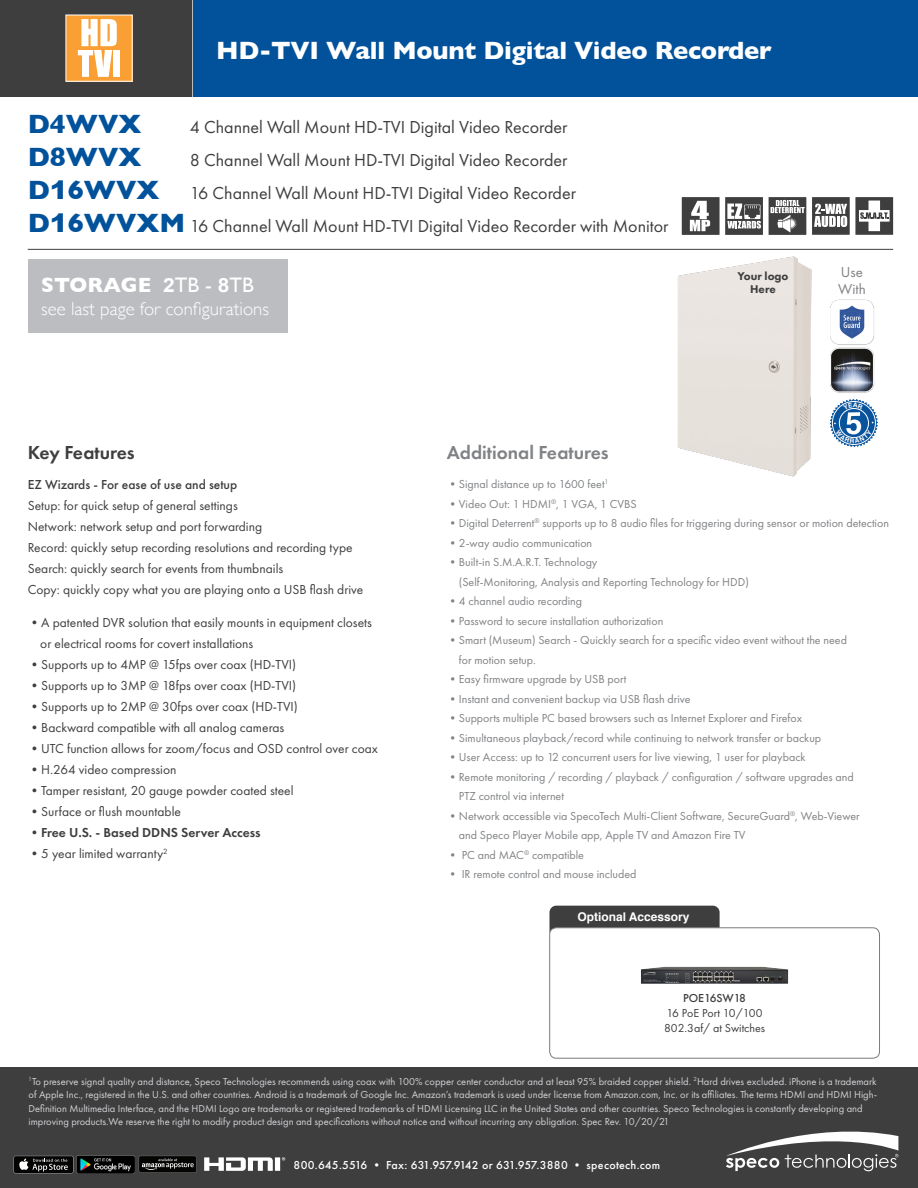
<style>
.page{position:relative;width:918px;height:1188px;background:#fff}
.page>*{position:absolute;margin:0;border:0;box-sizing:border-box;transform-origin:0 0}
.PRODUCT_NAME{font:700 27px "Gill Sans";color:#01529b}
.PRODUCT_TITLE{font:700 25.5px "Gill Sans";letter-spacing:-.01em;color:#fff}
.PRODUCT_NAME-2{font:700 21px "Gill Sans";letter-spacing:.01em;color:#fff}
.DESCRIPTIONS{font:600 19.5px "Futura PT";color:#808285}
.DESCRIPTIONS-2{font:600 19.5px "Futura PT";color:#3e3e3f}
.PRODUCT_NAME-3{font:300 18.75px "Gill Sans";color:#fff}
.PRODUCT_NAME-4{font:18px "Futura PT";color:#3e3e3f}
.DESCRIPTIONS-3{font:15px "Futura PT";color:#808285}
.DESCRIPTIONS-4{font:13.5px "Futura PT";color:#3e3e3f}
.features_body{font:13.5px "Futura PT";color:#3e3e3f}
.DESCRIPTIONS-5{font:600 13.5px "Futura PT";color:#3e3e3f}
.DESCRIPTIONS-6{font:500 13.5px "Futura PT";color:#3e3e3f}
.features_body-2{font:12px/19.5px "Futura PT";color:#808285}
.t1{font:500 12px "Futura PT";letter-spacing:.025em;color:#fff}
._7pt__bullets{font:12px/15px "Futura PT";color:#3e3e3f}
.t2{font:700 12px "Helvetica";color:#fff}
._7pt__bullets-2{font:500 12px "Futura PT";color:#3e3e3f}
.DESCRIPTIONS-7{font:800 11.7px "Futura PT";color:#3e3e3f}
.t3{font:10.5px/13.5px "Futura PT";color:#d2d3d5}
.s1{font-family:"Gill Sans";font-weight:700;font-size:27px;color:#01529b}
.s2{font-family:"Arial";font-weight:900;font-size:25.35px;color:#01529b}
.s3{font-family:"Arial";font-size:19.5px}
.s4{font-weight:400}
</style>
<div class="page">
<div style="left:0;top:1067px;width:918px;height:121px;background:#3e3e3f"></div>
<svg style="left:726px;top:1132px;width:172px;height:39px"></svg>
<div style="left:14px;top:1156px;width:59px;height:18px;background:#6b6c6e;border-radius:2px"></div>
<div style="left:14px;top:1156px;width:59px;height:17px;background:#040503;border-radius:2px"></div>
<svg style="left:19px;top:1159px;width:49px;height:12px"></svg>
<img style="left:76px;top:1156px;width:58px;height:17px">
<svg style="left:139px;top:1156px;width:58px;height:17px"></svg>
<svg style="left:204px;top:1157px;width:81px;height:14px"></svg>
<hr style="left:191px;top:0;width:3px;height:96px;background:#bdbaba">
<div style="left:194px;top:0;width:724px;height:96px;background:#01529b"></div>
<div style="left:0;top:0;width:191px;height:96px;background:#3e3e3f"></div>
<div style="left:549px;top:906px;width:171px;height:32px;background:#3e3e3f;border-radius:7px"></div>
<div style="left:66px;top:15px;width:66px;height:66px;background:#f99f33"></div>
<div style="left:113px;top:50px;width:7px;height:27px;background:#fff"></div>
<svg style="left:78px;top:19px;width:39px;height:58px"></svg>
<div style="left:682px;top:197px;width:38px;height:38px;background:#3e3e3f"></div>
<svg style="left:690px;top:201px;width:20px;height:30px"></svg>
<div style="left:769px;top:197px;width:37px;height:38px;background:#3e3e3f"></div>
<svg style="left:771px;top:200px;width:34px;height:33px"></svg>
<div style="left:725px;top:197px;width:38px;height:38px;background:#3e3e3f"></div>
<svg style="left:727px;top:204px;width:34px;height:25px"></svg>
<div style="left:855px;top:197px;width:38px;height:38px;background:#3e3e3f"></div>
<div style="left:869px;top:201px;width:11px;height:30px;background:#fff"></div>
<div style="left:859px;top:210px;width:31px;height:12px;background:#fff"></div>
<svg style="left:860px;top:212px;width:28px;height:7px"></svg>
<div style="left:812px;top:197px;width:38px;height:38px;background:#3e3e3f"></div>
<svg style="left:814px;top:204px;width:33px;height:23px"></svg>
<hr style="left:28px;top:249px;width:865px;height:1px;background:#3e3e3f">
<div style="left:550px;top:928px;width:330px;height:130px;background:#fff;border-radius:7px"></div>
<div style="left:549px;top:928px;width:331px;height:130px;border:1px solid #7a7c7f;border-radius:7px"></div>
<img style="left:641px;top:967px;width:147px;height:17px">
<img style="left:677px;top:256px;width:135px;height:221px">
<div style="left:28px;top:259px;width:259px;height:73px;background:#bcbdc0"></div>
<img style="left:830px;top:299px;width:44px;height:44px">
<img style="left:830px;top:343px;width:44px;height:50px">
<svg style="left:829px;top:398px;width:49px;height:49px"></svg>
<p class="PRODUCT_TITLE" style="left:216px;top:30px;width:557px">HD-TVI Wall Mount Digital Video Recorder</p>
<p class="PRODUCT_NAME" style="left:28px;top:102px;width:115px">D4WVX</p>
<p class="PRODUCT_NAME-4" style="left:190px;top:116px;width:379px">4 Channel Wall Mount HD-TVI Digital Video Recorder</p>
<p class="PRODUCT_NAME" style="left:28px;top:135px;width:115px">D8WVX</p>
<p class="PRODUCT_NAME-4" style="left:190px;top:149px;width:379px">8 Channel Wall Mount HD-TVI Digital Video Recorder</p>
<p class="PRODUCT_NAME-4" style="left:28px;top:182px;width:550px"><span class="s1">D</span><span class="s2">1</span><span class="s1">6WVX</span> 16 Channel Wall Mount HD-TVI Digital Video Recorder</p>
<p class="PRODUCT_NAME-4" style="left:28px;top:215px;width:642px"><span class="s1">D</span><span class="s2">1</span><span class="s1">6WVXM</span> 16 Channel Wall Mount HD-TVI Digital Video Recorder with Monitor</p>
<p class="PRODUCT_NAME-2" style="left:41px;top:269px;width:214px">STORAGE <span class="s3">2</span><span class="s4">TB -</span> <span class="s3">8</span><span class="s4">TB</span></p>
<p class="PRODUCT_NAME-3" style="left:41px;top:294px;width:229px">see last page for configurations</p>
<p class="DESCRIPTIONS-2" style="left:28px;top:441px;width:109px">Key Features</p>
<p class="DESCRIPTIONS" style="left:447px;top:441px;width:163px">Additional Features</p>
<p class="DESCRIPTIONS-7" style="left:737px;top:269px;width:52px">Your logo</p>
<p class="DESCRIPTIONS-7" style="left:750px;top:281px;width:27px">Here</p>
<p class="DESCRIPTIONS-3" style="left:841px;top:263px;width:24px">Use</p>
<p class="DESCRIPTIONS-3" style="left:838px;top:280px;width:29px">With</p>
<p class="DESCRIPTIONS-6" style="left:28px;top:477px;width:211px">EZ Wizards - For ease of use and setup</p>
<p class="DESCRIPTIONS-4" style="left:28px;top:498px;width:212px">Setup: for quick setup of general settings</p>
<p class="DESCRIPTIONS-4" style="left:28px;top:519px;width:236px">Network: network setup and port forwarding</p>
<p class="DESCRIPTIONS-4" style="left:28px;top:540px;width:326px">Record: quickly setup recording resolutions and recording type</p>
<p class="DESCRIPTIONS-4" style="left:28px;top:561px;width:257px">Search: quickly search for events from thumbnails</p>
<p class="DESCRIPTIONS-4" style="left:28px;top:582px;width:337px">Copy: quickly copy what you are playing onto a USB flash drive</p>
<p class="DESCRIPTIONS-4" style="left:28px;top:615px;width:346px">•A patented DVR solution that easily mounts in equipment closets</p>
<p class="DESCRIPTIONS-4" style="left:40px;top:636px;width:214px">or electrical rooms for covert installations</p>
<p class="DESCRIPTIONS-4" style="left:28px;top:657px;width:270px">•Supports up to 4MP @ 15fps over coax (HD-TVI)</p>
<p class="DESCRIPTIONS-4" style="left:28px;top:678px;width:270px">•Supports up to 3MP @ 18fps over coax (HD-TVI)</p>
<p class="features_body" style="left:28px;top:699px;width:272px">•Supports up to 2MP @ 30fps over coax (HD-TVI)</p>
<p class="DESCRIPTIONS-4" style="left:28px;top:720px;width:258px">•Backward compatible with all analog cameras</p>
<p class="DESCRIPTIONS-4" style="left:28px;top:741px;width:352px">•UTC function allows for zoom/focus and OSD control over coax</p>
<p class="DESCRIPTIONS-4" style="left:28px;top:762px;width:150px">•H.264 video compression</p>
<p class="DESCRIPTIONS-4" style="left:28px;top:783px;width:267px">•Tamper resistant, 20 gauge powder coated steel</p>
<p class="DESCRIPTIONS-4" style="left:28px;top:804px;width:155px">•Surface or flush mountable</p>
<p class="DESCRIPTIONS-5" style="left:28px;top:824px;width:234px">•Free U.S. - Based DDNS Server Access</p>
<p class="DESCRIPTIONS-4" style="left:28px;top:846px;width:141px">•5 year limited warranty<sup>2</sup></p>
<p class="features_body-2" style="left:447px;top:474px;width:163px">•Signal distance up to 1600 feet<sup>1</sup></p>
<p class="features_body-2" style="left:447px;top:494px;width:191px">•Video Out: 1 HDMI<sup>®</sup>, 1 VGA, 1 CVBS</p>
<p class="features_body-2" style="left:447px;top:513px;width:444px">•Digital Deterrent<sup>®</sup> supports up to 8 audio files for triggering during sensor or motion detection</p>
<p class="features_body-2" style="left:447px;top:533px;width:147px">•2-way audio communication</p>
<p class="features_body-2" style="left:447px;top:552px;width:152px">•Built-in S.M.A.R.T. Technology</p>
<p class="features_body-2" style="left:459px;top:572px;width:292px">(Self-Monitoring, Analysis and Reporting Technology for HDD)</p>
<p class="features_body-2" style="left:447px;top:591px;width:137px">•4 channel audio recording</p>
<p class="features_body-2" style="left:447px;top:611px;width:218px">•Password to secure installation authorization</p>
<p class="features_body-2" style="left:459px;top:630px;width:390px;text-indent:-12px">•Smart (Museum) Search - Quickly search for a specific video event without the need for motion setup.</p>
<p class="features_body-2" style="left:447px;top:669px;width:181px">•Easy firmware upgrade by USB port</p>
<p class="features_body-2" style="left:447px;top:689px;width:245px">•Instant and convenient backup via USB flash drive</p>
<p class="features_body-2" style="left:447px;top:708px;width:357px">•Supports multiple PC based browsers such as Internet Explorer and Firefox</p>
<p class="features_body-2" style="left:447px;top:728px;width:376px">•Simultaneous playback/record while continuing to network transfer or backup</p>
<p class="features_body-2" style="left:447px;top:747px;width:360px">•User Access: up to 12 concurrent users for live viewing, 1 user for playback</p>
<p class="features_body-2" style="left:459px;top:767px;width:396px;text-indent:-12px">•Remote monitoring / recording / playback / configuration / software upgrades and<br>PTZ control via internet</p>
<p class="features_body-2" style="left:447px;top:806px;width:414px">•Network accessible via SpecoTech Multi-Client Software, SecureGuard<sup>®</sup>, Web-Viewer</p>
<p class="features_body-2" style="left:459px;top:825px;width:288px">and Speco Player Mobile app, Apple TV and Amazon Fire TV</p>
<p class="features_body-2" style="left:447px;top:845px;width:139px">• PC and MAC<sup>®</sup> compatible</p>
<p class="features_body-2" style="left:447px;top:864px;width:191px">• IR remote control and mouse included</p>
<p class="t2" style="left:577px;top:907px;width:114px">Optional Accessory</p>
<p class="_7pt__bullets-2" style="left:683px;top:990px;width:65px">POE16SW18</p>
<p class="_7pt__bullets" style="left:664px;top:1005px;width:103px">16 PoE Port 10/100<br>802.3af/ at Switches</p>
<p class="t3" style="left:29px;top:1074px;width:850px"><sup>1</sup>To preserve signal quality and distance, Speco Technologies recommends using coax with 100% copper center conductor and at least 95% braided copper shield. <sup>2</sup>Hard drives excluded. iPhone is a trademark of Apple Inc., registered in the U.S. and other countries. Android is a trademark of Google Inc. Amazon’s trademark is used under license from Amazon.com, Inc. or its affiliates. The terms HDMI and HDMI High-Definition Multimedia Interface, and the HDMI Logo are trademarks or registered trademarks of HDMI Licensing LLC in the United States and other countries. Speco Technologies is constantly developing and improving products.We reserve the right to modify product design and specifications without notice and without incurring any obligation. Spec Rev. 10/20/21</p>
<p class="t1" style="left:294px;top:1158px;width:368px">800.645.5516 • Fax: 631.957.9142 or 631.957.3880 • specotech.com</p>
</div>
